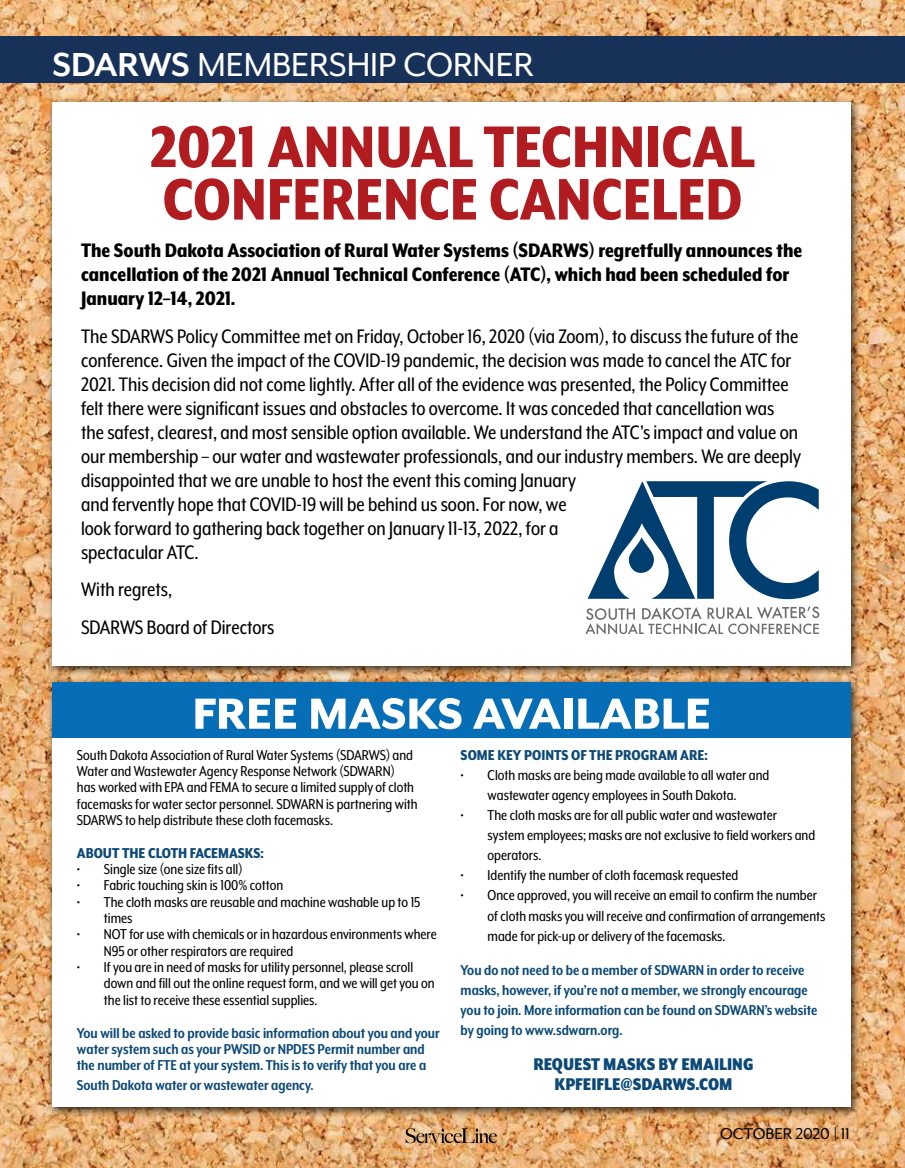
<style>
.page{position:relative;width:905px;height:1168px;background:#fff}
.page>*{position:absolute;margin:0;border:0;box-sizing:border-box;transform-origin:0 0}
.t1{font:800 67.5px/52.5px "Mr Eaves XL Mod Nar OT";color:#b11c20}
.t2{font:800 50.1px "Mr Eaves XL Mod OT";color:#fff}
.t3{font:38.25px "Mr Eaves XL Mod OT";color:#fff}
.t4{font:22.5px/24px "Mr Eaves XL Mod Nar OT";color:#000}
.t5{font:800 22.5px/24px "Mr Eaves XL Mod Nar OT";color:#000}
.t6{font:900 19.5px/20.1px "Mr Eaves XL Mod Nar OT";color:#0c4977;text-align:center}
.t7{font:18px "Mr Eaves XL Mod OT";letter-spacing:-.015em;color:#000}
.t8{font:16.5px/16.4px "Mr Eaves XL Mod Nar OT";color:#000}
.t9{font:700 16.5px/20.1px "Mr Eaves XL Mod Nar OT";color:#0c4977}
.t10{font:800 16.5px "Mr Eaves XL Mod Nar OT";color:#0c4977}
.s1{font-weight:700}
</style>
<div class="page">
<img style="left:0;top:0;width:904px;height:1168px">
<div style="left:0;top:37px;width:904px;height:46px;background:#173159"></div>
<svg style="left:405px;top:1128px;width:92px;height:15px"></svg>
<div style="left:47px;top:677px;width:814px;height:441px;background:#000;opacity:.75"></div>
<div style="left:52px;top:682px;width:798px;height:425px;background:#fff"></div>
<div style="left:52px;top:682px;width:798px;height:56px;background:#056eb7"></div>
<div style="left:47px;top:97px;width:814px;height:580px;background:#000;opacity:.75"></div>
<div style="left:52px;top:103px;width:798px;height:563px;background:#fff"></div>
<svg style="left:585px;top:606px;width:234px;height:28px"></svg>
<svg style="left:587px;top:481px;width:231px;height:118px"></svg>
<h3 class="t3" style="left:52px;top:45px;width:482px"><span class="s1">SDARWS</span> MEMBERSHIP CORNER</h3>
<h1 class="t1" style="left:150px;top:121px;width:606px">2021 ANNUAL TECHNICAL<br>CONFERENCE CANCELED</h1>
<h3 class="t5" style="left:81px;top:238px;width:722px">The South Dakota Association of Rural Water Systems (SDARWS) regretfully announces the cancellation of the 2021 Annual Technical Conference (ATC), which had been scheduled for<br>January 12–14, 2021.</h3>
<p class="t4" style="left:81px;top:324px;width:721px">The SDARWS Policy Committee met on Friday, October 16, 2020 (via Zoom), to discuss the future of the conference. Given the impact of the COVID-19 pandemic, the decision was made to cancel the ATC for 2021. This decision did not come lightly. After all of the evidence was presented, the Policy Committee felt there were significant issues and obstacles to overcome. It was conceded that cancellation was the safest, clearest, and most sensible option available. We understand the ATC's impact and value on our membership – our water and wastewater professionals, and our industry members. We are deeply disappointed that we are unable to host the event this coming January<br>and fervently hope that COVID-19 will be behind us soon. For now, we<br>look forward to gathering back together on January 11-13, 2022, for a<br>spectacular ATC.</p>
<h3 class="t4" style="left:81px;top:571px;width:195px;line-height:37.5px">With regrets,<br>SDARWS Board of Directors</h3>
<h2 class="t2" style="left:192px;top:689px;width:520px">FREE MASKS AVAILABLE</h2>
<p class="t8" style="left:77px;top:746px;width:342px">South Dakota Association of Rural Water Systems (SDARWS) and Water and Wastewater Agency Response Network (SDWARN) has worked with EPA and FEMA to secure a limited supply of cloth facemasks for water sector personnel. SDWARN is partnering with SDARWS to help distribute these cloth facemasks.</p>
<p class="t10" style="left:77px;top:844px;width:188px">ABOUT THE CLOTH FACEMASKS:</p>
<p class="t8" style="left:77px;top:861px;width:167px">• Single size (one size fits all)</p>
<p class="t8" style="left:77px;top:877px;width:208px">• Fabric touching skin is 100% cotton</p>
<p class="t8" style="left:104px;top:894px;width:318px;text-indent:-27px">• The cloth masks are reusable and machine washable up to 15 times</p>
<p class="t8" style="left:104px;top:926px;width:334px;text-indent:-27px">• NOT for use with chemicals or in hazardous environments where<br>N95 or other respirators are required</p>
<p class="t8" style="left:104px;top:959px;width:332px;text-indent:-27px">• If you are in need of masks for utility personnel, please scroll down and fill out the online request form, and we will get you on the list to receive these essential supplies.</p>
<p class="t9" style="left:77px;top:1024px;width:364px;line-height:16.4px">You will be asked to provide basic information about you and your water system such as your PWSID or NPDES Permit number and the number of FTE at your system. This is to verify that you are a</p>
<p class="t9" style="left:77px;top:1074px;width:238px">South Dakota water or wastewater agency.</p>
<p class="t10" style="left:460px;top:746px;width:248px">SOME KEY POINTS OF THE PROGRAM ARE:</p>
<p class="t8" style="left:460px;top:765px;width:310px;line-height:20.1px;text-align:center">• Cloth masks are being made available to all water and wastewater agency employees in South Dakota.</p>
<p class="t8" style="left:487px;top:805px;width:329px;line-height:20.1px;text-indent:-27px">• The cloth masks are for all public water and wastewater system employees; masks are not exclusive to field workers and operators.</p>
<p class="t8" style="left:460px;top:867px;width:279px">• Identify the number of cloth facemask requested</p>
<p class="t8" style="left:487px;top:885px;width:339px;line-height:20.1px;text-indent:-27px">• Once approved, you will receive an email to confirm the number of cloth masks you will receive and confirmation of arrangements made for pick-up or delivery of the facemasks.</p>
<p class="t9" style="left:460px;top:960px;width:358px">You do not need to be a member of SDWARN in order to receive masks, however, if you’re not a member, we strongly encourage you to join. More information can be found on SDWARN’s website by going to www.sdwarn.org.</p>
<p class="t6" style="left:533px;top:1054px;width:222px">REQUEST MASKS BY EMAILING<br>KPFEIFLE@SDARWS.COM</p>
<p class="t7" style="left:720px;top:1124px;width:131px">OCTOBER 2020 | 11</p>
</div>
